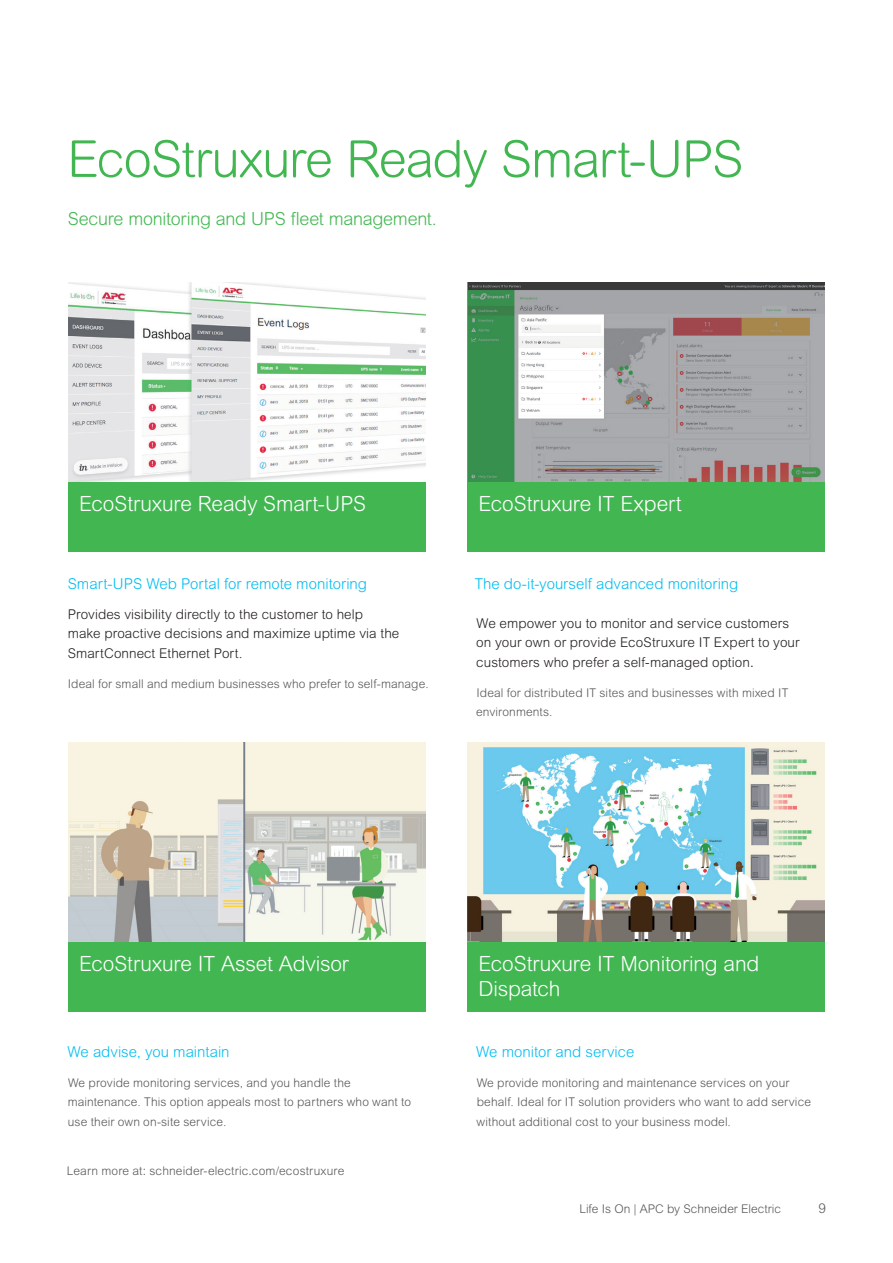
<style>
.page{position:relative;width:893px;height:1263px;background:#fff}
.page>*{position:absolute;margin:0;border:0;box-sizing:border-box;transform-origin:0 0}
.t1{font:300 51px "Arial Rounded MT Pro";letter-spacing:-.025em;color:#42b751}
.t2{font:300 21px/25.2px "Arial Rounded MT Pro";letter-spacing:-.01em;color:#fff}
.t3{font:300 18px "Arial Rounded MT Std";letter-spacing:-.015em;color:#42b751}
.t4{font:300 15px "Arial Rounded MT Std";color:#01bdf2}
.t5{font:300 13.5px/19.5px "Arial MT Pro";letter-spacing:.005em;color:#231f20}
.t6{font:300 13.5px/19.5px "Arial Rounded MT Pro";letter-spacing:.005em;color:#231f20}
.t7{font:300 13.5px "Arial MT Pro";color:#57585a}
.t8{font:300 12px/19.5px "Arial Rounded MT Pro";letter-spacing:.01em;color:#57585a}
.t9{font:300 12px "Arial MT Pro";letter-spacing:.01em;color:#57585a}
</style>
<div class="page">
<img style="left:68px;top:283px;width:357px;height:200px">
<img style="left:469px;top:283px;width:356px;height:200px">
<img style="left:68px;top:742px;width:357px;height:200px">
<img style="left:467px;top:742px;width:358px;height:200px">
<div style="left:68px;top:483px;width:357px;height:69px;background:#42b751"></div>
<div style="left:68px;top:942px;width:357px;height:70px;background:#42b751"></div>
<div style="left:467px;top:483px;width:358px;height:69px;background:#42b751"></div>
<div style="left:467px;top:942px;width:358px;height:70px;background:#42b751"></div>
<h1 class="t1" style="left:67px;top:130px;width:678px">EcoStruxure Ready Smart-UPS</h1>
<h3 class="t3" style="left:68px;top:208px;width:371px">Secure monitoring and UPS fleet management.</h3>
<h2 class="t2" style="left:79px;top:492px;width:289px">EcoStruxure Ready Smart-UPS</h2>
<p class="t4" style="left:68px;top:575px;width:301px">Smart-UPS Web Portal for remote monitoring</p>
<p class="t6" style="left:68px;top:605px;width:333px">Provides visibility directly to the customer to help<br>make proactive decisions and maximize uptime via the<br>SmartConnect Ethernet Port.</p>
<p class="t8" style="left:68px;top:675px;width:362px">Ideal for small and medium businesses who prefer to self-manage.</p>
<h2 class="t2" style="left:478px;top:492px;width:205px">EcoStruxure IT Expert</h2>
<p class="t4" style="left:475px;top:575px;width:265px">The do-it-yourself advanced monitoring</p>
<p class="t5" style="left:476px;top:613px;width:325px">We empower you to monitor and service customers on your own or provide EcoStruxure IT Expert to your customers who prefer a self-managed option.</p>
<p class="t8" style="left:476px;top:683px;width:314px">Ideal for distributed IT sites and businesses with mixed IT environments.</p>
<h2 class="t2" style="left:79px;top:952px;width:271px">EcoStruxure IT Asset Advisor</h2>
<p class="t4" style="left:68px;top:1043px;width:163px">We advise, you maintain</p>
<p class="t8" style="left:68px;top:1073px;width:345px">We provide monitoring services, and you handle the maintenance. This option appeals most to partners who want to use their own on-site service.</p>
<p class="t9" style="left:67px;top:1164px;width:279px">Learn more at: schneider-electric.com/ecostruxure</p>
<h2 class="t2" style="left:478px;top:952px;width:282px">EcoStruxure IT Monitoring and<br>Dispatch</h2>
<p class="t4" style="left:476px;top:1043px;width:160px">We monitor and service</p>
<p class="t8" style="left:476px;top:1073px;width:336px">We provide monitoring and maintenance services on your behalf. Ideal for IT solution providers who want to add service without additional cost to your business model.</p>
<p class="t8" style="left:579px;top:1199px;width:203px">Life Is On | APC by Schneider Electric</p>
<p class="t7" style="left:818px;top:1199px;width:9px">9</p>
</div>
